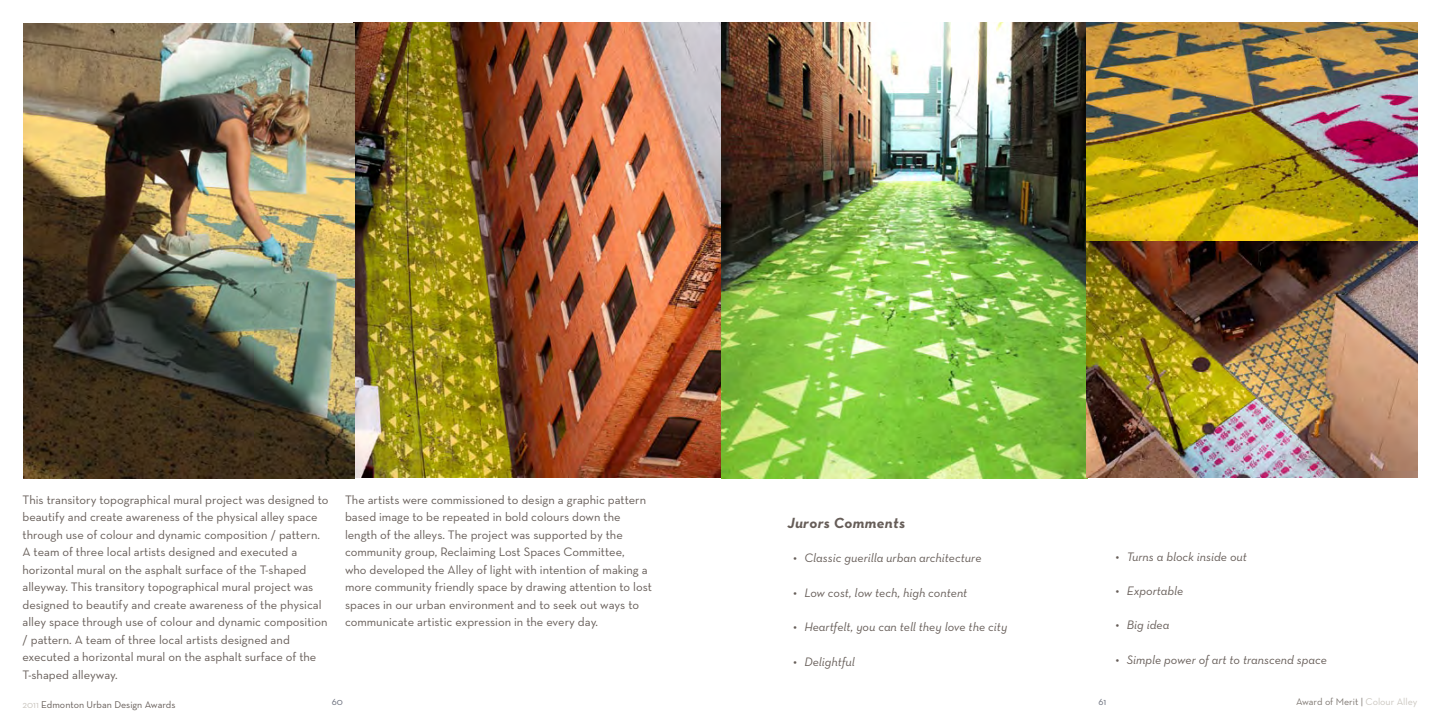
<style>
.page{position:relative;width:1440px;height:720px;background:#fff}
.page>*{position:absolute;margin:0;border:0;box-sizing:border-box;transform-origin:0 0}
.t1{font:italic 700 15px "Neutra Text";letter-spacing:.025em;color:#665d58}
.t2{font:12.5px/17.5px "Neutra Text";color:#665d58}
.t3{font:italic 12.5px "Neutra Text";color:#665d58}
.t4{font:10px "Neutra Text";color:#665d58}
.t5{font:10px "Neutra Text";color:#7e7771}
.t6{font:10px "Neutra Text";color:#6a6f7c}
.s1{font-size:13.75px}
.s2{color:#cbc7c0}
</style>
<div class="page">
<img style="left:23px;top:22px;width:1064px;height:457px">
<img style="left:1087px;top:23px;width:331px;height:218px">
<img style="left:1087px;top:241px;width:331px;height:237px">
<p class="t2" style="left:22px;top:491px;width:308px">This transitory topographical mural project was designed to beautify and create awareness of the physical alley space through use of colour and dynamic composition / pattern.<br>A team of three local artists designed and executed a horizontal mural on the asphalt surface of the T-shaped alleyway. This transitory topographical mural project was designed to beautify and create awareness of the physical alley space through use of colour and dynamic composition / pattern. A team of three local artists designed and executed a horizontal mural on the asphalt surface of the T-shaped alleyway.</p>
<p class="t2" style="left:345px;top:491px;width:308px">The artists were commissioned to design a graphic pattern based image to be repeated in bold colours down the length of the alleys. The project was supported by the community group, Reclaiming Lost Spaces Committee,<br>who developed the Alley of light with intention of making a more community friendly space by drawing attention to lost spaces in our urban environment and to seek out ways to communicate artistic expression in the every day.</p>
<p class="t1" style="left:788px;top:514px;width:119px">Jurors Comments</p>
<p class="t3" style="left:793px;top:551px;width:190px"><span class="s1">•</span> Classic guerilla urban architecture</p>
<p class="t3" style="left:793px;top:585px;width:176px"><span class="s1">•</span> Low cost, low tech, high content</p>
<p class="t3" style="left:793px;top:619px;width:216px"><span class="s1">•</span> Heartfelt, you can tell they love the city</p>
<p class="t3" style="left:793px;top:654px;width:63px"><span class="s1">•</span> Delightful</p>
<p class="t4" style="left:22px;top:698px;width:155px"><span class="s2">2011</span> Edmonton Urban Design Awards</p>
<p class="t6" style="left:332px;top:695px;width:13px">60</p>
<p class="t6" style="left:1099px;top:695px;width:9px">61</p>
<p class="t3" style="left:1116px;top:549px;width:133px"><span class="s1">•</span> Turns a block inside out</p>
<p class="t3" style="left:1116px;top:583px;width:69px"><span class="s1">•</span> Exportable</p>
<p class="t3" style="left:1116px;top:618px;width:55px"><span class="s1">•</span> Big idea</p>
<p class="t3" style="left:1116px;top:652px;width:213px"><span class="s1">•</span> Simple power of art to transcend space</p>
<p class="t5" style="left:1296px;top:695px;width:123px">Award of Merit | <span class="s2">Colour Alley</span></p>
</div>
